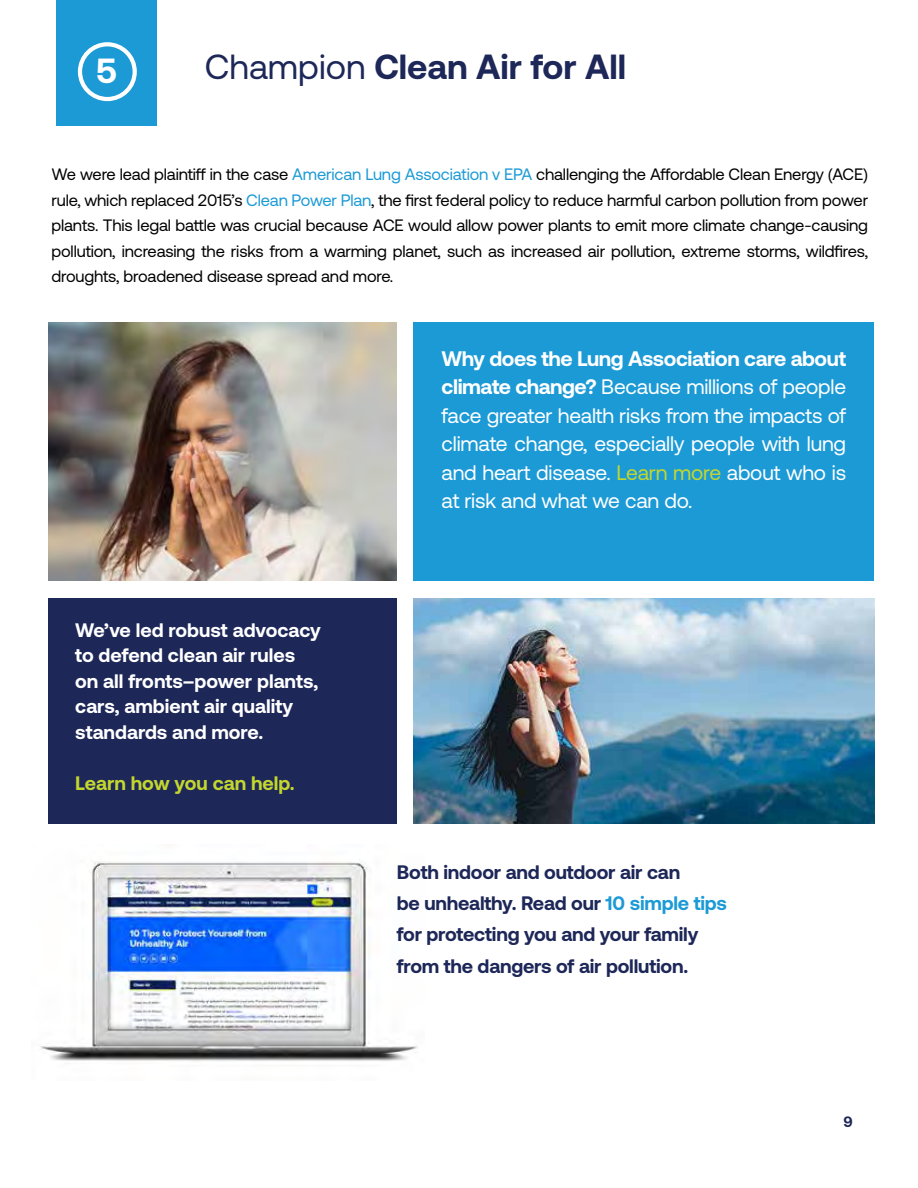
<style>
.page{position:relative;width:918px;height:1188px;background:#fff}
.page>*{position:absolute;margin:0;border:0;box-sizing:border-box;transform-origin:0 0}
.t1{font:700 34.95px "Aeonik";color:#1d2758}
.t2{font:700 34.95px "Aeonik";color:#fff}
.t3{font:21px/28.5px "Aeonik";letter-spacing:-.01em;color:#fff;text-align:justify}
.t4{font:700 19.5px/31.5px "Aeonik";letter-spacing:-.01em;color:#1d2758}
.t5{font:700 19.5px/25.5px "Aeonik";color:#fff}
.t6{font:700 19.5px "Aeonik";color:#c3d62e}
.t7{font:16.5px/25.5px "Aeonik";letter-spacing:-.01em;color:#000;text-align:justify}
.t8{font:700 15px "Aeonik";color:#1d2758}
.s1{font-weight:400}
.s2{color:#1c9ad6}
.s3{font-weight:700}
.s4{color:#c3d62e}
</style>
<div class="page">
<div style="left:414px;top:322px;width:460px;height:259px;background:#1c9ad6"></div>
<div style="left:48px;top:598px;width:349px;height:226px;background:#1d2758"></div>
<div style="left:57px;top:0;width:100px;height:126px;background:#1c9ad6"></div>
<div style="left:78px;top:42px;width:59px;height:59px;border:4px solid #fff;border-radius:50%"></div>
<img style="left:48px;top:322px;width:349px;height:259px">
<img style="left:41px;top:861px;width:377px;height:200px">
<img style="left:414px;top:598px;width:460px;height:226px">
<h1 class="t2" style="left:96px;top:51px;width:22px">5</h1>
<h1 class="t1" style="left:205px;top:46px;width:423px"><span class="s1">Champion</span> Clean Air for All</h1>
<p class="t7" style="left:52px;top:162px;width:818px">We were lead plaintiff in the case <span class="s2">American Lung Association v EPA</span> challenging the Affordable Clean Energy (ACE) rule, which replaced 2015’s <span class="s2">Clean Power Plan</span>, the first federal policy to reduce harmful carbon pollution from power plants. This legal battle was crucial because ACE would allow power plants to emit more climate change-causing pollution, increasing the risks from a warming planet, such as increased air pollution, extreme storms, wildfires, droughts, broadened disease spread and more.</p>
<p class="t5" style="left:75px;top:617px;width:247px">We’ve led robust advocacy to defend clean air rules on all fronts–power plants, cars, ambient air quality standards and more.</p>
<p class="t6" style="left:75px;top:772px;width:221px">Learn how you can help.</p>
<p class="t3" style="left:442px;top:344px;width:406px"><span class="s3">Why does the Lung Association care about climate change?</span> Because millions of people face greater health risks from the impacts of climate change, especially people with lung and heart disease. <span class="s4">Learn more</span> about who is at risk and what we can do.</p>
<p class="t4" style="left:397px;top:856px;width:332px">Both indoor and outdoor air can<br>be unhealthy. Read our <span class="s2">10 simple tips </span>for protecting you and your family from the dangers of air pollution.</p>
<p class="t8" style="left:843px;top:1113px;width:11px">9</p>
</div>
